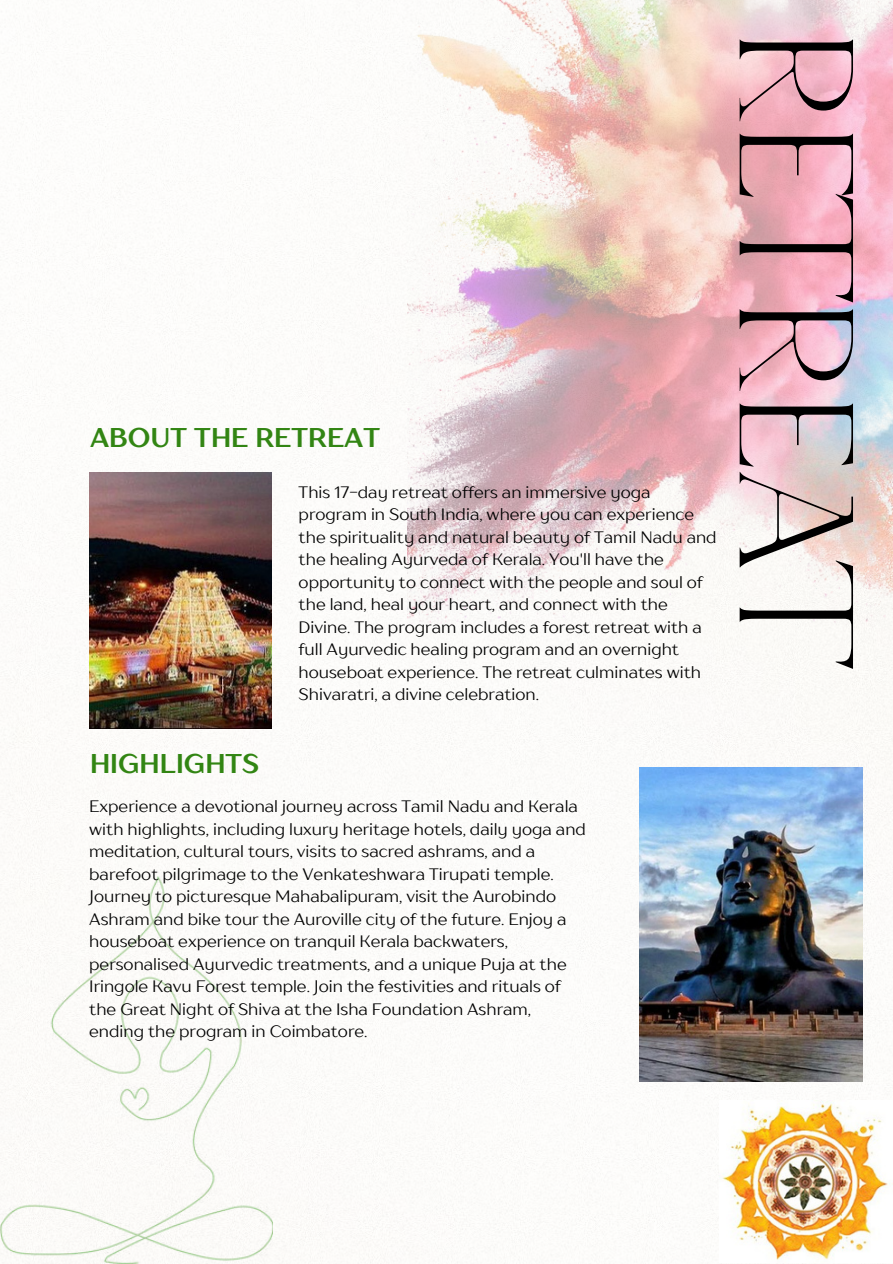
<style>
.page{position:relative;width:893px;height:1264px;background:#fff}
.page>*{position:absolute;margin:0;border:0;box-sizing:border-box;transform-origin:0 0}
.t1{font:161.85px "TT Ricordi Nobili";letter-spacing:-.105em;color:#000}
.t2{font:700 27px "TT Drugs";color:#328513}
.t3{font:16.5px/22.5px "TT Drugs";color:#000}
</style>
<div class="page">
<img style="left:0;top:0;width:892px;height:1263px">
<img style="left:407px;top:0;width:485px;height:626px">
<img style="left:89px;top:472px;width:182px;height:256px">
<img style="left:639px;top:767px;width:223px;height:314px">
<img style="left:719px;top:1100px;width:173px;height:162px">
<img style="left:0;top:876px;width:272px;height:387px">
<h2 class="t2" style="left:90px;top:420px;width:291px">ABOUT THE RETREAT</h2>
<h2 class="t2" style="left:90px;top:745px;width:171px">HIGHLIGHTS</h2>
<p class="t3" style="left:298px;top:480px;width:419px">This 17-day retreat offers an immersive yoga program in South India, where you can experience the spirituality and natural beauty of Tamil Nadu and the healing Ayurveda of Kerala. You'll have the opportunity to connect with the people and soul of the land, heal your heart, and connect with the Divine. The program includes a forest retreat with a full Ayurvedic healing program and an overnight houseboat experience. The retreat culminates with Shivaratri, a divine celebration.</p>
<p class="t3" style="left:89px;top:795px;width:498px">Experience a devotional journey across Tamil Nadu and Kerala with highlights, including luxury heritage hotels, daily yoga and meditation, cultural tours, visits to sacred ashrams, and a barefoot pilgrimage to the Venkateshwara Tirupati temple.<br>Journey to picturesque Mahabalipuram, visit the Aurobindo Ashram and bike tour the Auroville city of the future. Enjoy a houseboat experience on tranquil Kerala backwaters, personalised Ayurvedic treatments, and a unique Puja at the Iringole Kavu Forest temple. Join the festivities and rituals of the Great Night of Shiva at the Isha Foundation Ashram, ending the program in Coimbatore.</p>
<h1 class="t1" style="left:893px;top:17px;width:654px;rotate:90deg">RETREAT</h1>
</div>
